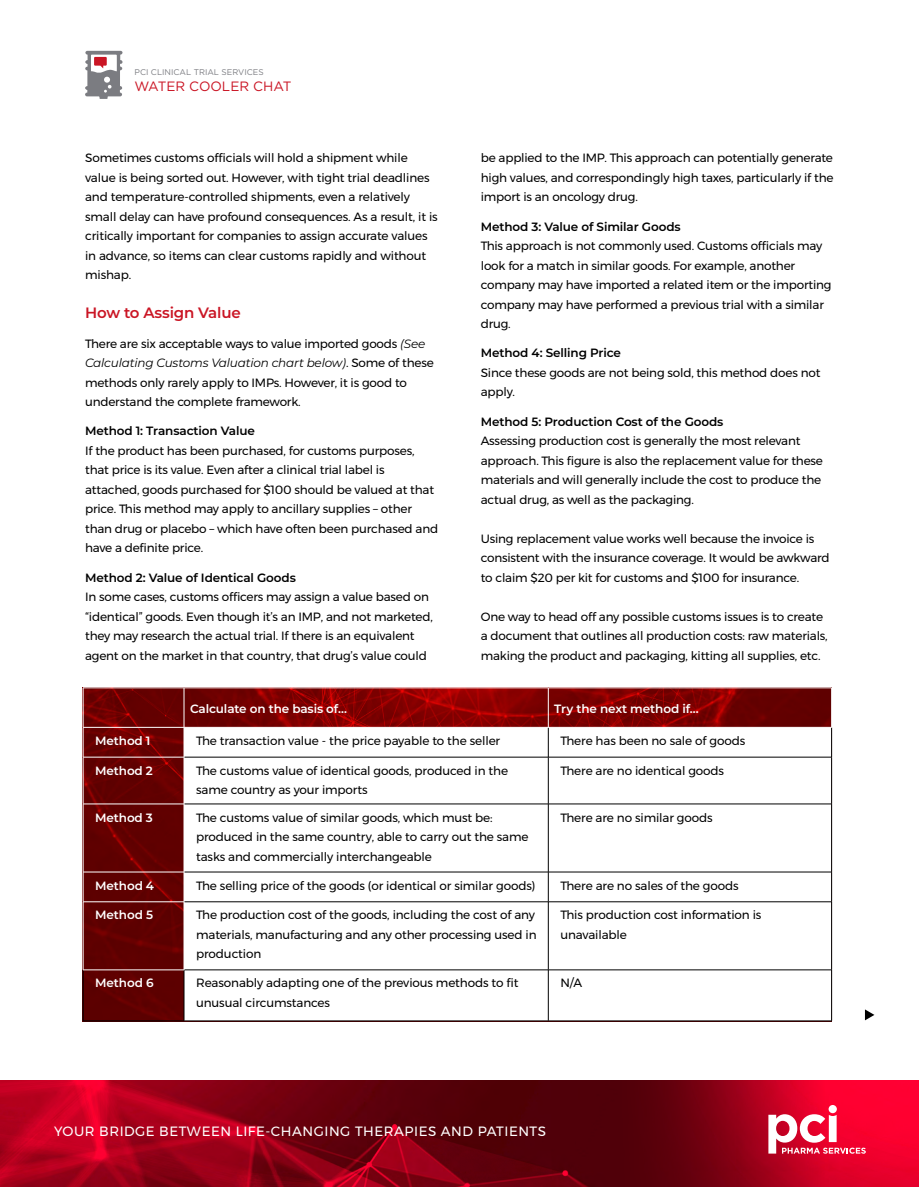
<style>
.page{position:relative;width:919px;height:1187px;background:#fff}
.page>*{position:absolute;margin:0;border:0;box-sizing:border-box;transform-origin:0 0}
.t1{font:600 15px "Montserrat";letter-spacing:-.01em;color:#ca1524}
.t2{font:13.5px "Montserrat";letter-spacing:.04em;color:#fff}
.t3{font:13.5px "Gotham";color:#ca1524}
.t4{font:12px/19.5px "Montserrat";letter-spacing:-.015em;color:#000}
.t5{font:600 12px "Montserrat";letter-spacing:-.01em;color:#000}
.t6{font:600 12px "Montserrat";letter-spacing:-.01em;color:#fff}
.t7{font:8.25px "Gotham";color:#7b7c81}
.s1{font-style:italic}
</style>
<div class="page">
<svg style="left:84px;top:688px;width:747px;height:332px;background:#710303"></svg>
<img style="left:0;top:1080px;width:578px;height:106px">
<img style="left:578px;top:1080px;width:340px;height:106px">
<svg style="left:828px;top:1104px;width:8px;height:9px"></svg>
<svg style="left:768px;top:1114px;width:97px;height:39px"></svg>
<svg style="left:85px;top:51px;width:38px;height:48px"></svg>
<svg style="left:865px;top:1009px;width:9px;height:11px"></svg>
<svg style="left:185px;top:728px;width:646px;height:292px"></svg>
<hr style="left:548px;top:727px;width:1px;height:30px;background:#000">
<hr style="left:831px;top:727px;width:1px;height:30px;background:#000">
<hr style="left:184px;top:756px;width:364px;height:1px;background:#000">
<hr style="left:548px;top:756px;width:283px;height:1px;background:#000">
<hr style="left:548px;top:757px;width:1px;height:46px;background:#000">
<hr style="left:831px;top:757px;width:1px;height:46px;background:#000">
<hr style="left:184px;top:803px;width:364px;height:1px;background:#000">
<hr style="left:548px;top:803px;width:283px;height:1px;background:#000">
<hr style="left:548px;top:804px;width:1px;height:67px;background:#000">
<hr style="left:831px;top:804px;width:1px;height:67px;background:#000">
<hr style="left:184px;top:871px;width:364px;height:1px;background:#000">
<hr style="left:548px;top:871px;width:283px;height:1px;background:#000">
<svg style="left:548px;top:872px;width:1px;height:29px"></svg>
<svg style="left:831px;top:872px;width:1px;height:29px"></svg>
<hr style="left:184px;top:901px;width:364px;height:1px;background:#000">
<hr style="left:548px;top:901px;width:283px;height:1px;background:#000">
<hr style="left:548px;top:901px;width:1px;height:68px;background:#000">
<hr style="left:831px;top:901px;width:1px;height:68px;background:#000">
<hr style="left:83px;top:969px;width:1px;height:51px;background:#000">
<hr style="left:184px;top:969px;width:364px;height:1px;background:#000">
<hr style="left:184px;top:969px;width:1px;height:51px;background:#000">
<hr style="left:548px;top:969px;width:283px;height:1px;background:#000">
<hr style="left:548px;top:969px;width:1px;height:51px;background:#000">
<hr style="left:831px;top:969px;width:1px;height:51px;background:#000">
<hr style="left:83px;top:1020px;width:101px;height:1px;background:#000">
<hr style="left:184px;top:1020px;width:364px;height:1px;background:#000">
<hr style="left:548px;top:1020px;width:283px;height:1px;background:#000">
<hr style="left:184px;top:688px;width:1px;height:39px;background:#fff">
<hr style="left:548px;top:688px;width:1px;height:39px;background:#fff">
<hr style="left:184px;top:727px;width:364px;height:1px;background:#fff">
<hr style="left:548px;top:727px;width:283px;height:1px;background:#fff">
<hr style="left:83px;top:727px;width:101px;height:1px;background:#fff">
<hr style="left:184px;top:727px;width:1px;height:30px;background:#fff">
<hr style="left:83px;top:756px;width:101px;height:1px;background:#fff">
<hr style="left:184px;top:757px;width:1px;height:46px;background:#fff">
<hr style="left:83px;top:803px;width:101px;height:1px;background:#fff">
<hr style="left:184px;top:804px;width:1px;height:67px;background:#fff">
<hr style="left:83px;top:871px;width:101px;height:1px;background:#fff">
<svg style="left:83px;top:872px;width:1px;height:29px"></svg>
<svg style="left:184px;top:872px;width:1px;height:29px"></svg>
<hr style="left:83px;top:901px;width:101px;height:1px;background:#fff">
<hr style="left:184px;top:901px;width:1px;height:68px;background:#fff">
<hr style="left:83px;top:969px;width:101px;height:1px;background:#fff">
<p class="t7" style="left:134px;top:67px;width:131px">PCI CLINICAL TRIAL SERVICES</p>
<p class="t3" style="left:134px;top:78px;width:159px">WATER COOLER CHAT</p>
<p class="t4" style="left:85px;top:148px;width:354px">Sometimes customs officials will hold a shipment while value is being sorted out. However, with tight trial deadlines and temperature-controlled shipments, even a relatively small delay can have profound consequences. As a result, it is critically important for companies to assign accurate values in advance, so items can clear customs rapidly and without mishap.</p>
<p class="t1" style="left:85px;top:302px;width:157px">How to Assign Value</p>
<p class="t4" style="left:85px;top:333px;width:350px">There are six acceptable ways to value imported goods <span class="s1">(See Calculating Customs Valuation chart below)</span>. Some of these methods only rarely apply to IMPs. However, it is good to understand the complete framework.</p>
<p class="t5" style="left:85px;top:422px;width:171px">Method 1: Transaction Value</p>
<p class="t4" style="left:85px;top:441px;width:354px">If the product has been purchased, for customs purposes, that price is its value. Even after a clinical trial label is attached, goods purchased for $100 should be valued at that price. This method may apply to ancillary supplies – other than drug or placebo – which have often been purchased and have a definite price.</p>
<p class="t5" style="left:85px;top:569px;width:212px">Method 2: Value of Identical Goods</p>
<p class="t4" style="left:85px;top:587px;width:349px">In some cases, customs officers may assign a value based on “identical” goods. Even though it’s an IMP, and not marketed, they may research the actual trial. If there is an equivalent agent on the market in that country, that drug’s value could</p>
<p class="t4" style="left:480px;top:148px;width:354px;text-align:justify">be applied to the IMP. This approach can potentially generate high values, and correspondingly high taxes, particularly if the import is an oncology drug.</p>
<p class="t5" style="left:480px;top:218px;width:201px">Method 3: Value of Similar Goods</p>
<p class="t4" style="left:480px;top:236px;width:352px">This approach is not commonly used. Customs officials may look for a match in similar goods. For example, another company may have imported a related item or the importing company may have performed a previous trial with a similar drug.</p>
<p class="t5" style="left:480px;top:344px;width:142px">Method 4: Selling Price</p>
<p class="t4" style="left:480px;top:363px;width:341px">Since these goods are not being sold, this method does not apply.</p>
<p class="t5" style="left:480px;top:413px;width:244px">Method 5: Production Cost of the Goods</p>
<p class="t4" style="left:480px;top:431px;width:344px">Assessing production cost is generally the most relevant approach. This figure is also the replacement value for these materials and will generally include the cost to produce the actual drug, as well as the packaging.</p>
<p class="t4" style="left:480px;top:528px;width:350px">Using replacement value works well because the invoice is consistent with the insurance coverage. It would be awkward to claim $20 per kit for customs and $100 for insurance.</p>
<p class="t4" style="left:480px;top:606px;width:348px">One way to head off any possible customs issues is to create a document that outlines all production costs: raw materials, making the product and packaging, kitting all supplies, etc.</p>
<p class="t6" style="left:190px;top:700px;width:158px">Calculate on the basis of…</p>
<p class="t6" style="left:554px;top:700px;width:146px">Try the next method if…</p>
<p class="t6" style="left:95px;top:732px;width:57px">Method 1</p>
<p class="t4" style="left:196px;top:730px;width:305px">The transaction value - the price payable to the seller</p>
<p class="t4" style="left:560px;top:730px;width:186px">There has been no sale of goods</p>
<p class="t6" style="left:95px;top:762px;width:59px">Method 2</p>
<p class="t4" style="left:196px;top:760px;width:313px">The customs value of identical goods, produced in the same country as your imports</p>
<p class="t4" style="left:560px;top:760px;width:165px">There are no identical goods</p>
<p class="t6" style="left:95px;top:808px;width:59px">Method 3</p>
<p class="t4" style="left:196px;top:807px;width:334px">The customs value of similar goods, which must be: produced in the same country, able to carry out the same tasks and commercially interchangeable</p>
<p class="t4" style="left:560px;top:807px;width:154px">There are no similar goods</p>
<p class="t6" style="left:95px;top:876px;width:60px">Method 4</p>
<p class="t4" style="left:196px;top:875px;width:341px">The selling price of the goods (or identical or similar goods)</p>
<p class="t4" style="left:560px;top:875px;width:180px">There are no sales of the goods</p>
<p class="t6" style="left:95px;top:906px;width:59px">Method 5</p>
<p class="t4" style="left:196px;top:905px;width:342px">The production cost of the goods, including the cost of any materials, manufacturing and any other processing used in production</p>
<p class="t4" style="left:560px;top:905px;width:202px">This production cost information is unavailable</p>
<p class="t6" style="left:95px;top:974px;width:60px">Method 6</p>
<p class="t4" style="left:196px;top:973px;width:324px">Reasonably adapting one of the previous methods to fit unusual circumstances</p>
<p class="t4" style="left:560px;top:973px;width:23px">N/A</p>
<p class="t2" style="left:54px;top:1120px;width:493px">YOUR BRIDGE BETWEEN LIFE-CHANGING THERAPIES AND PATIENTS</p>
</div>
